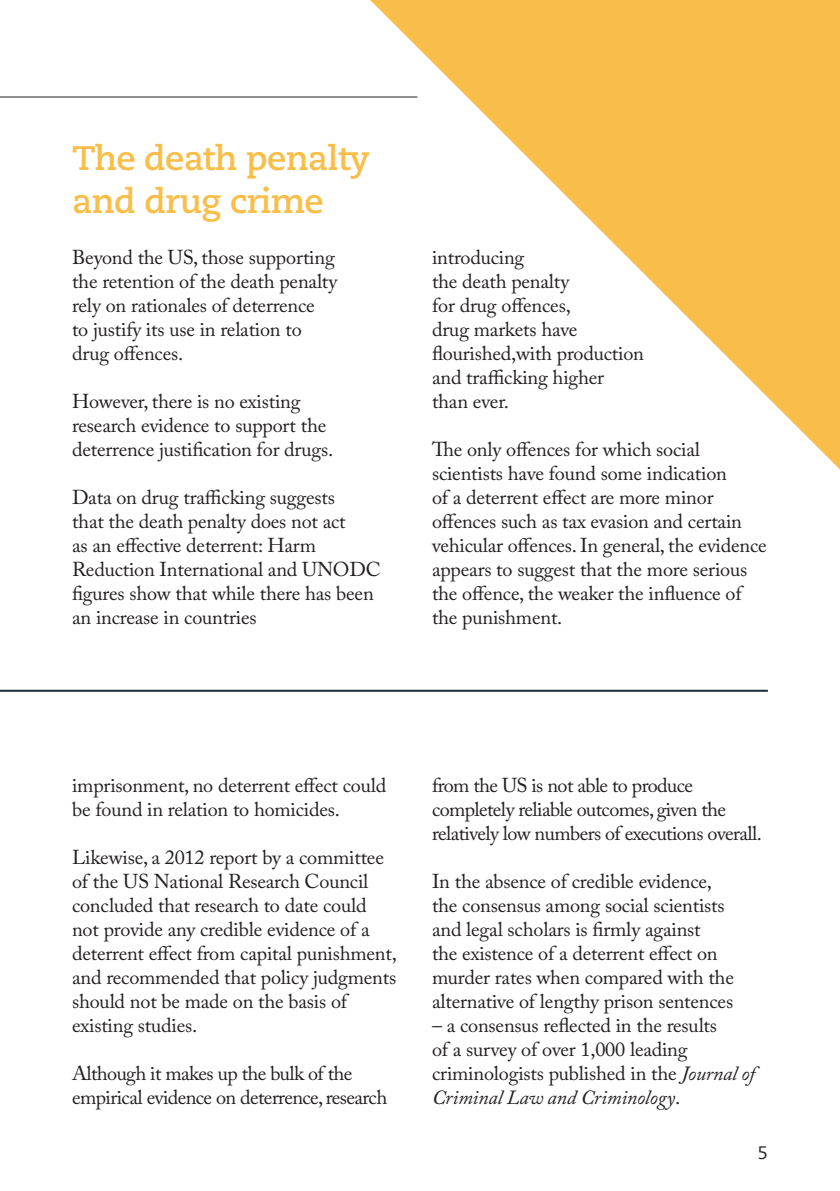
<style>
.page{position:relative;width:840px;height:1191px;background:#fff}
.page>*{position:absolute;margin:0;border:0;box-sizing:border-box;transform-origin:0 0}
.SUBHEAD{font:700 34px/42px "Caecilia";letter-spacing:-.02em;color:#f8be49}
.SUBHEAD-2{font:20px/24px "Adobe Caslon Pro";letter-spacing:-.01em;color:#231f20}
.SUBHEAD-3{font:20px/24px "Adobe Caslon Pro";letter-spacing:-.03em;color:#231f20}
.t1{font:18px "Caecilia";color:#231f20}
.s1{font-style:italic}
</style>
<div class="page">
<svg style="left:370px;top:0;width:469px;height:469px"></svg>
<hr style="left:0;top:690px;width:767px;height:2px;background:#1e2c39">
<hr style="left:0;top:96px;width:417px;height:1px;background:#231f20">
<p class="SUBHEAD" style="left:72px;top:138px;width:299px">The death penalty and drug crime</p>
<p class="SUBHEAD-2" style="left:72px;top:245px;width:266px">Beyond the US, those supporting the retention of the death penalty rely on rationales of deterrence<br>to justify its use in relation to drug offences.</p>
<p class="SUBHEAD-2" style="left:72px;top:389px;width:263px">However, there is no existing research evidence to support the deterrence justification for drugs.</p>
<p class="SUBHEAD-2" style="left:72px;top:485px;width:310px">Data on drug trafficking suggests<br>that the death penalty does not act<br>as an effective deterrent: Harm Reduction International and UNODC figures show that while there has been an increase in countries</p>
<p class="SUBHEAD-2" style="left:432px;top:245px;width:213px">introducing<br>the death penalty<br>for drug offences,<br>drug markets have flourished,with production and trafficking higher than ever.</p>
<p class="SUBHEAD-2" style="left:432px;top:437px;width:336px">The only offences for which social scientists have found some indication<br>of a deterrent effect are more minor offences such as tax evasion and certain vehicular offences. In general, the evidence appears to suggest that the more serious the offence, the weaker the influence of the punishment.</p>
<p class="SUBHEAD-2" style="left:72px;top:773px;width:315px">imprisonment, no deterrent effect could be found in relation to homicides.</p>
<p class="SUBHEAD-2" style="left:72px;top:845px;width:326px">Likewise, a 2012 report by a committee of the US National Research Council concluded that research to date could not provide any credible evidence of a deterrent effect from capital punishment, and recommended that policy judgments should not be made on the basis of existing studies.</p>
<p class="SUBHEAD-3" style="left:72px;top:1061px;width:316px">Although it makes up the bulk of the empirical evidence on deterrence, research</p>
<p class="SUBHEAD-3" style="left:432px;top:773px;width:331px">from the US is not able to produce completely reliable outcomes, given the relatively low numbers of executions overall.</p>
<p class="SUBHEAD-2" style="left:432px;top:869px;width:303px">In the absence of credible evidence, the consensus among social scientists and legal scholars is firmly against<br>the existence of a deterrent effect on murder rates when compared with the alternative of lengthy prison sentences</p>
<p class="SUBHEAD-2" style="left:432px;top:1013px;width:324px">– a consensus reflected in the results<br>of a survey of over 1,000 leading criminologists published in the <span class="s1">Journal of Criminal Law and Criminology</span>.</p>
<p class="t1" style="left:757px;top:1142px;width:12px">5</p>
</div>
